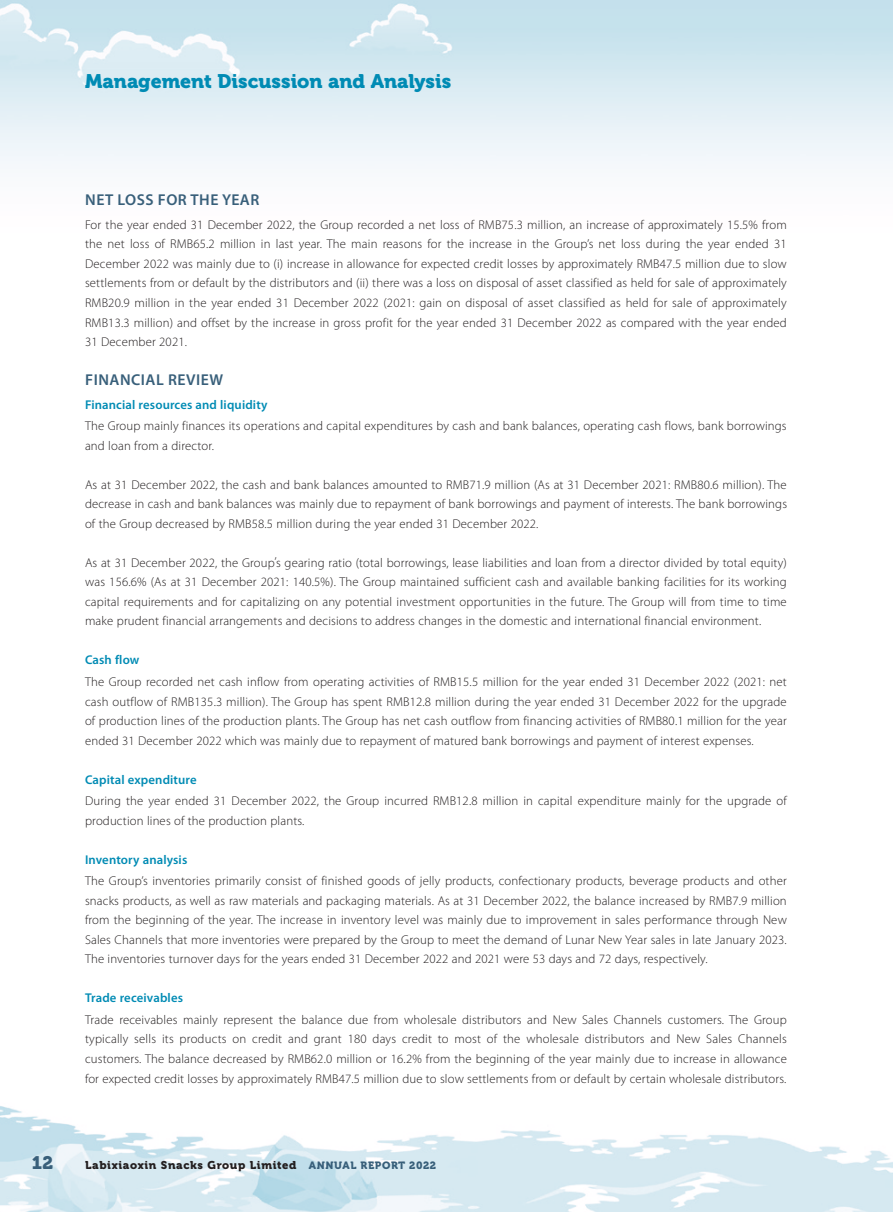
<style>
.page{position:relative;width:893px;height:1212px;background:#fff}
.page>*{position:absolute;margin:0;border:0;box-sizing:border-box;transform-origin:0 0}
.t1{font:19.5px "Museo 900";color:#008bb4}
.t2{font:18px "Museo 900";color:#385f7a}
.Heading_1{font:600 15.75px "Myriad Pro";letter-spacing:.03em;color:#385f7a}
.Body_Text{font:300 12.75px/19.5px "Myriad Pro";letter-spacing:.01em;color:#231f20;text-align:justify}
.Heading_2{font:600 12.75px "Myriad Pro";letter-spacing:.01em;color:#008bb4}
.t3{font:11.25px "Museo 900";letter-spacing:.055em;color:#231f20}
.s1{font-size:10.5px;color:#385f7a}
</style>
<div class="page">
<img style="left:0;top:0;width:893px;height:1212px">
<h1 class="t1" style="left:85px;top:70px;width:368px">Management Discussion and Analysis</h1>
<p class="Heading_1" style="left:85px;top:190px;width:176px">NET LOSS FOR THE YEAR</p>
<p class="Body_Text" style="left:85px;top:215px;width:703px">For the year ended 31 December 2022, the Group recorded a net loss of RMB75.3 million, an increase of approximately 15.5% from the net loss of RMB65.2 million in last year. The main reasons for the increase in the Group’s net loss during the year ended 31<br>December 2022 was mainly due to (i) increase in allowance for expected credit losses by approximately RMB47.5 million due to slow settlements from or default by the distributors and (ii) there was a loss on disposal of asset classified as held for sale of approximately RMB20.9 million in the year ended 31 December 2022 (2021: gain on disposal of asset classified as held for sale of approximately RMB13.3 million) and offset by the increase in gross profit for the year ended 31 December 2022 as compared with the year ended 31 December 2021.</p>
<p class="Heading_1" style="left:85px;top:370px;width:140px">FINANCIAL REVIEW</p>
<p class="Heading_2" style="left:85px;top:396px;width:184px">Financial resources and liquidity</p>
<p class="Body_Text" style="left:85px;top:416px;width:703px">The Group mainly finances its operations and capital expenditures by cash and bank balances, operating cash flows, bank borrowings and loan from a director.</p>
<p class="Body_Text" style="left:85px;top:475px;width:703px">As at 31 December 2022, the cash and bank balances amounted to RMB71.9 million (As at 31 December 2021: RMB80.6 million). The decrease in cash and bank balances was mainly due to repayment of bank borrowings and payment of interests. The bank borrowings of the Group decreased by RMB58.5 million during the year ended 31 December 2022.</p>
<p class="Body_Text" style="left:85px;top:553px;width:703px">As at 31 December 2022, the Group’s gearing ratio (total borrowings, lease liabilities and loan from a director divided by total equity) was 156.6% (As at 31 December 2021: 140.5%). The Group maintained sufficient cash and available banking facilities for its working capital requirements and for capitalizing on any potential investment opportunities in the future. The Group will from time to time make prudent financial arrangements and decisions to address changes in the domestic and international financial environment.</p>
<p class="Heading_2" style="left:85px;top:652px;width:56px">Cash flow</p>
<p class="Body_Text" style="left:85px;top:672px;width:703px">The Group recorded net cash inflow from operating activities of RMB15.5 million for the year ended 31 December 2022 (2021: net cash outflow of RMB135.3 million). The Group has spent RMB12.8 million during the year ended 31 December 2022 for the upgrade of production lines of the production plants. The Group has net cash outflow from financing activities of RMB80.1 million for the year ended 31 December 2022 which was mainly due to repayment of matured bank borrowings and payment of interest expenses.</p>
<p class="Heading_2" style="left:85px;top:771px;width:113px">Capital expenditure</p>
<p class="Body_Text" style="left:85px;top:791px;width:703px">During the year ended 31 December 2022, the Group incurred RMB12.8 million in capital expenditure mainly for the upgrade of production lines of the production plants.</p>
<p class="Heading_2" style="left:85px;top:851px;width:104px">Inventory analysis</p>
<p class="Body_Text" style="left:85px;top:871px;width:703px">The Group’s inventories primarily consist of finished goods of jelly products, confectionary products, beverage products and other snacks products, as well as raw materials and packaging materials. As at 31 December 2022, the balance increased by RMB7.9 million from the beginning of the year. The increase in inventory level was mainly due to improvement in sales performance through New Sales Channels that more inventories were prepared by the Group to meet the demand of Lunar New Year sales in late January 2023.<br>The inventories turnover days for the years ended 31 December 2022 and 2021 were 53 days and 72 days, respectively.</p>
<p class="Heading_2" style="left:85px;top:990px;width:100px">Trade receivables</p>
<p class="Body_Text" style="left:85px;top:1010px;width:703px">Trade receivables mainly represent the balance due from wholesale distributors and New Sales Channels customers. The Group typically sells its products on credit and grant 180 days credit to most of the wholesale distributors and New Sales Channels customers. The balance decreased by RMB62.0 million or 16.2% from the beginning of the year mainly due to increase in allowance for expected credit losses by approximately RMB47.5 million due to slow settlements from or default by certain wholesale distributors.</p>
<h2 class="t2" style="left:32px;top:1153px;width:23px">12</h2>
<p class="t3" style="left:85px;top:1159px;width:353px">Labixiaoxin Snacks Group Limited <span class="s1">ANNUAL REPORT 2022</span></p>
</div>
